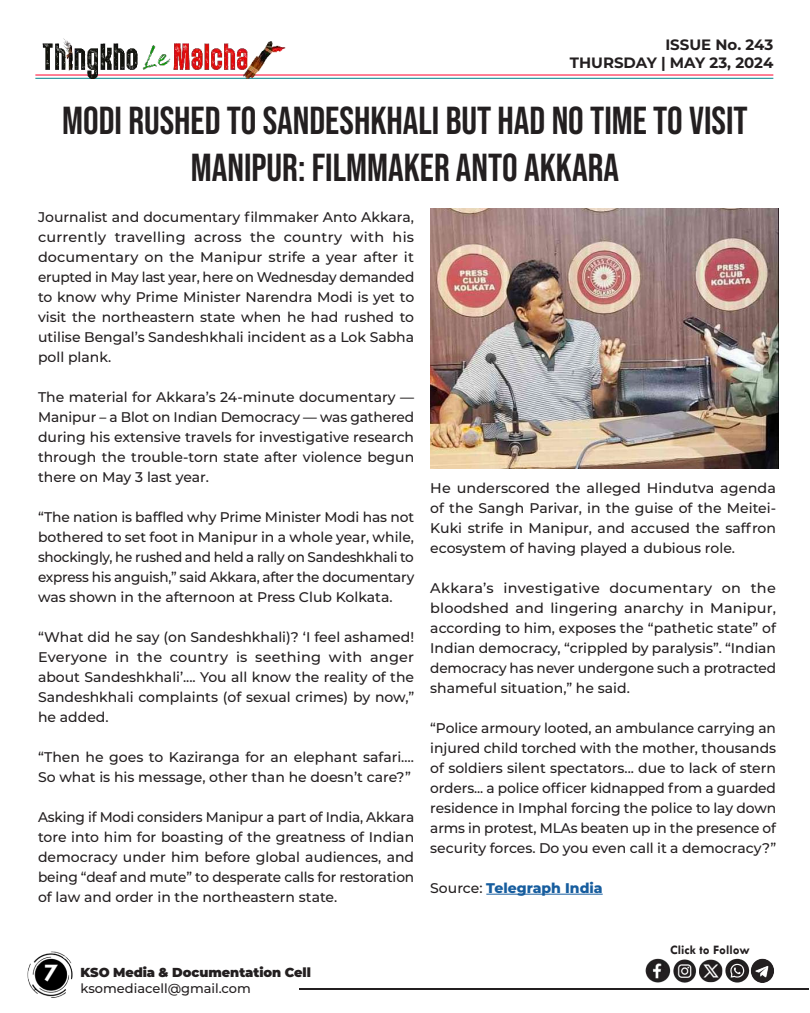
<style>
.page{position:relative;width:810px;height:1013px;background:#fff}
.page>*{position:absolute;margin:0;border:0;box-sizing:border-box;transform-origin:0 0}
.t1{font:39px/46.8px "Bebas Neue";color:#231f20;text-align:center}
.t2{font:700 26px "Tw Cen";color:#fff}
.t3{font:700 15px/18px "Montserrat";color:#231f20;text-align:right}
.t4{font:500 14px/20px "Montserrat";color:#231f20;text-align:justify}
.t5{font:800 14px "Montserrat";color:#175d9e}
.t6{font:900 13px "Montserrat";letter-spacing:-.005em;color:#231f20}
.t7{font:500 13px "Montserrat";color:#231f20}
.t8{font:700 13px "Tw Cen";color:#231f20}
.s1{font-weight:500;color:#231f20}
</style>
<div class="page">
<hr style="left:299px;top:988px;width:509px;height:1px;background:#231f20">
<img style="left:27px;top:951px;width:46px;height:47px">
<hr style="left:35px;top:74px;width:738px;height:1px;background:#ff002d">
<hr style="left:35px;top:78px;width:738px;height:1px;background:#00848b">
<img style="left:35px;top:38px;width:254px;height:41px">
<img style="left:645px;top:958px;width:129px;height:25px">
<hr style="left:486px;top:893px;width:117px;height:1px;background:#175d9e">
<img style="left:430px;top:208px;width:348px;height:260px">
<p class="t3" style="left:570px;top:35px;width:205px">ISSUE No. 243<br>THURSDAY | MAY 23, 2024</p>
<h1 class="t1" style="left:62px;top:97px;width:687px">MODI RUSHED TO SANDESHKHALI BUT HAD NO TIME TO VISIT<br>MANIPUR: FILMMAKER ANTO AKKARA</h1>
<p class="t4" style="left:38px;top:206px;width:378px">Journalist and documentary filmmaker Anto Akkara, currently travelling across the country with his documentary on the Manipur strife a year after it erupted in May last year, here on Wednesday demanded to know why Prime Minister Narendra Modi is yet to visit the northeastern state when he had rushed to utilise Bengal’s Sandeshkhali incident as a Lok Sabha poll plank.</p>
<p class="t4" style="left:38px;top:386px;width:378px">The material for Akkara’s 24-minute documentary — Manipur – a Blot on Indian Democracy — was gathered during his extensive travels for investigative research through the trouble-torn state after violence begun there on May 3 last year.</p>
<p class="t4" style="left:38px;top:506px;width:378px">“The nation is baffled why Prime Minister Modi has not bothered to set foot in Manipur in a whole year, while, shockingly, he rushed and held a rally on Sandeshkhali to express his anguish,” said Akkara, after the documentary was shown in the afternoon at Press Club Kolkata.</p>
<p class="t4" style="left:38px;top:626px;width:378px">“What did he say (on Sandeshkhali)? ‘I feel ashamed!<br>Everyone in the country is seething with anger about Sandeshkhali’.... You all know the reality of the Sandeshkhali complaints (of sexual crimes) by now,” he added.</p>
<p class="t4" style="left:38px;top:746px;width:378px">“Then he goes to Kaziranga for an elephant safari….<br>So what is his message, other than he doesn’t care?”</p>
<p class="t4" style="left:38px;top:806px;width:378px">Asking if Modi considers Manipur a part of India, Akkara tore into him for boasting of the greatness of Indian democracy under him before global audiences, and being “deaf and mute” to desperate calls for restoration of law and order in the northeastern state.</p>
<p class="t4" style="left:430px;top:477px;width:347px">He underscored the alleged Hindutva agenda of the Sangh Parivar, in the guise of the Meitei-Kuki strife in Manipur, and accused the saffron ecosystem of having played a dubious role.</p>
<p class="t4" style="left:430px;top:577px;width:347px">Akkara’s investigative documentary on the bloodshed and lingering anarchy in Manipur, according to him, exposes the “pathetic state” of Indian democracy, “crippled by paralysis”. “Indian democracy has never undergone such a protracted shameful situation,” he said.</p>
<p class="t4" style="left:430px;top:717px;width:347px">“Police armoury looted, an ambulance carrying an injured child torched with the mother, thousands of soldiers silent spectators... due to lack of stern orders... a police officer kidnapped from a guarded residence in Imphal forcing the police to lay down arms in protest, MLAs beaten up in the presence of security forces. Do you even call it a democracy?”</p>
<p class="t5" style="left:430px;top:877px;width:174px"><span class="s1">Source:</span> Telegraph India</p>
<h2 class="t2" style="left:44px;top:957px;width:15px">7</h2>
<p class="t6" style="left:81px;top:962px;width:232px">KSO Media &amp; Documentation Cell</p>
<p class="t7" style="left:81px;top:978px;width:172px">ksomediacell@gmail.com</p>
<p class="t8" style="left:670px;top:942px;width:81px">Click to Follow</p>
</div>
